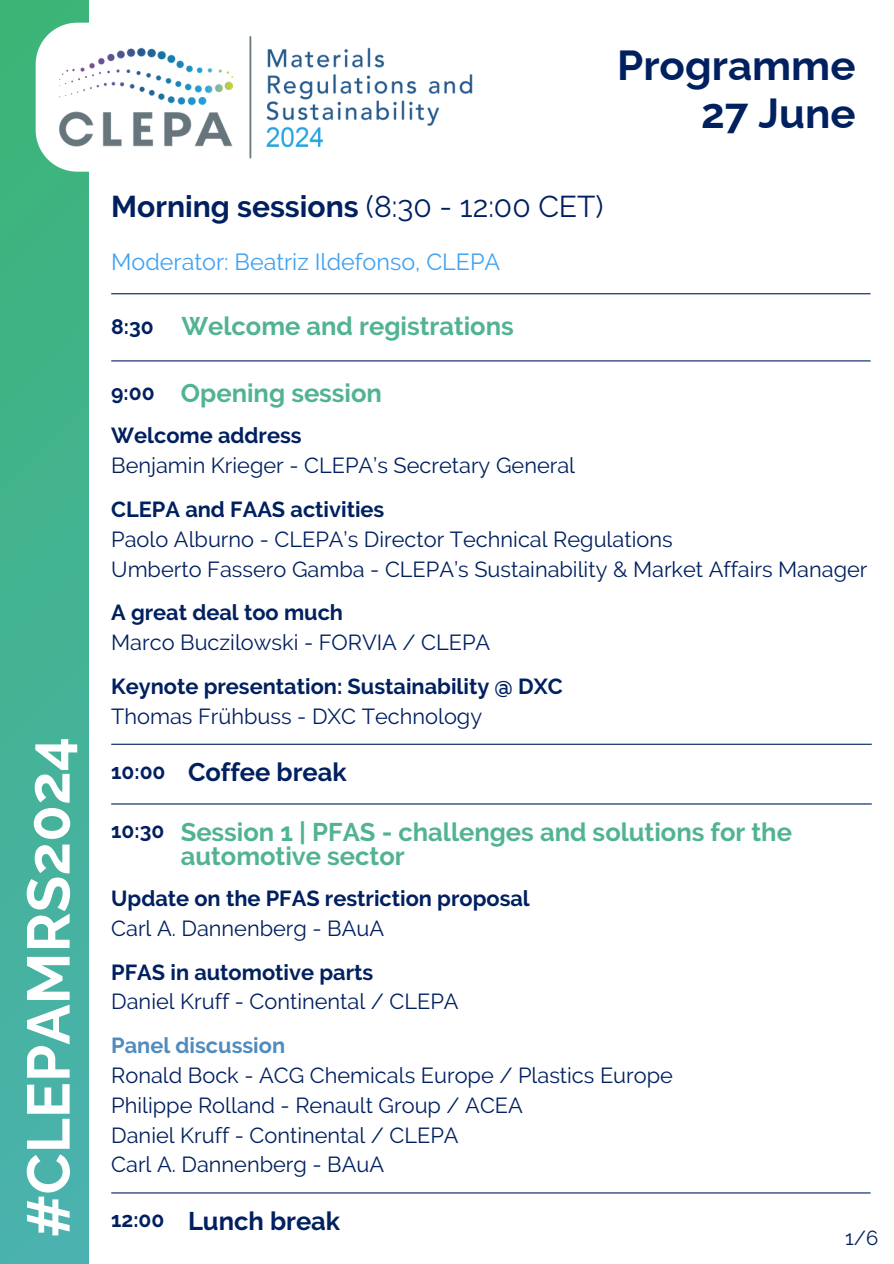
<style>
.page{position:relative;width:894px;height:1264px;background:#fff}
.page>*{position:absolute;margin:0;border:0;box-sizing:border-box;transform-origin:0 0}
.t1{font:700 60px "Raleway";color:#fff}
.t2{font:700 42px/47.2px "Raleway";color:#002060;text-align:right}
.t3{font:700 30px "Raleway";color:#002060}
.t4{font:700 25.5px/23.7px "Raleway";color:#52b394}
.t5{font:700 25.5px "Raleway";color:#002060}
.t6{font:23.25px "Raleway";color:#40a2f1}
.t7{font:21.75px "Raleway";color:#002060}
.t8{font:700 21.75px "Raleway";color:#002060}
.t9{font:700 21.75px "Raleway";color:#508bbf}
.t10{font:700 21px "Raleway";color:#002060}
.t11{font:20.25px "Raleway";color:#002060}
.s1{font-weight:400}
</style>
<div class="page">
<svg style="left:0;top:0;width:89px;height:1263px;background:#44b294"></svg>
<svg style="left:36px;top:23px;width:216px;height:149px"></svg>
<img style="left:58px;top:36px;width:415px;height:122px">
<hr style="left:111px;top:360px;width:759px;height:1px;background:#002060">
<hr style="left:111px;top:803px;width:760px;height:1px;background:#002060">
<hr style="left:111px;top:743px;width:760px;height:1px;background:#002060">
<hr style="left:111px;top:293px;width:759px;height:1px;background:#002060">
<hr style="left:111px;top:1192px;width:759px;height:1px;background:#002060">
<h2 class="t1" style="left:13px;top:1237px;width:502px;rotate:-90deg">#CLEPAMRS2024</h2>
<h3 class="t2" style="left:617px;top:42px;width:240px">Programme<br>27 June</h3>
<p class="t3" style="left:111px;top:189px;width:493px">Morning sessions <span class="s1">(8:30 - 12:00 CET)</span></p>
<p class="t6" style="left:111px;top:248px;width:390px">Moderator: Beatriz Ildefonso, CLEPA</p>
<p class="t10" style="left:111px;top:314px;width:44px">8:30</p>
<p class="t4" style="left:181px;top:314px;width:334px">Welcome and registrations</p>
<h6 class="t10" style="left:111px;top:380px;width:45px">9:00</h6>
<p class="t4" style="left:181px;top:381px;width:202px">Opening session</p>
<h5 class="t8" style="left:111px;top:423px;width:192px">Welcome address</h5>
<h4 class="t7" style="left:111px;top:453px;width:465px">Benjamin Krieger - CLEPA’s Secretary General</h4>
<h6 class="t8" style="left:111px;top:496px;width:274px">CLEPA and FAAS activities</h6>
<h4 class="t7" style="left:111px;top:526px;width:562px">Paolo Alburno - CLEPA’s Director Technical Regulations</h4>
<h6 class="t7" style="left:111px;top:556px;width:757px">Umberto Fassero Gamba - CLEPA’s Sustainability &amp; Market Affairs Manager</h6>
<p class="t8" style="left:111px;top:600px;width:233px">A great deal too much</p>
<p class="t7" style="left:111px;top:629px;width:380px">Marco Buczilowski - FORVIA / CLEPA</p>
<p class="t8" style="left:111px;top:673px;width:453px">Keynote presentation: Sustainability @ DXC</p>
<p class="t7" style="left:111px;top:703px;width:372px">Thomas Frühbuss - DXC Technology</p>
<h6 class="t10" style="left:111px;top:758px;width:56px">10:00</h6>
<h4 class="t5" style="left:188px;top:757px;width:160px">Coffee break</h4>
<h4 class="t4" style="left:181px;top:820px;width:612px">Session 1 | PFAS - challenges and solutions for the automotive sector</h4>
<p class="t10" style="left:111px;top:818px;width:55px">10:30</p>
<p class="t8" style="left:111px;top:885px;width:420px">Update on the PFAS restriction proposal</p>
<p class="t7" style="left:111px;top:915px;width:274px">Carl A. Dannenberg - BAuA</p>
<p class="t8" style="left:111px;top:959px;width:263px">PFAS in automotive parts</p>
<p class="t7" style="left:111px;top:989px;width:349px">Daniel Kruff - Continental / CLEPA</p>
<p class="t9" style="left:111px;top:1032px;width:175px">Panel discussion</p>
<p class="t7" style="left:111px;top:1062px;width:563px">Ronald Bock - ACG Chemicals Europe / Plastics Europe</p>
<h6 class="t7" style="left:111px;top:1092px;width:413px">Philippe Rolland - Renault Group / ACEA</h6>
<h4 class="t7" style="left:111px;top:1122px;width:349px">Daniel Kruff - Continental / CLEPA</h4>
<p class="t7" style="left:111px;top:1151px;width:274px">Carl A. Dannenberg - BAuA</p>
<p class="t10" style="left:111px;top:1207px;width:55px">12:00</p>
<p class="t5" style="left:188px;top:1206px;width:154px">Lunch break</p>
<p class="t11" style="left:845px;top:1225px;width:35px">1/6</p>
</div>
